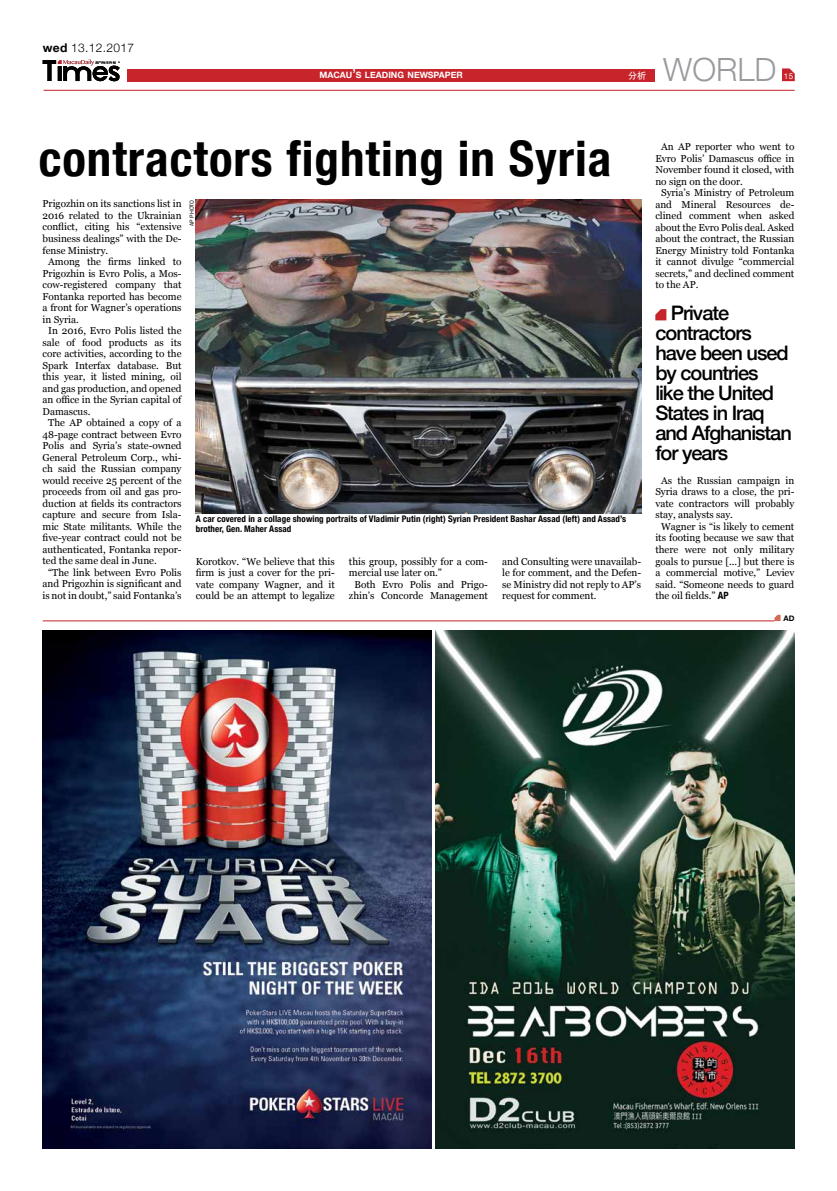
<style>
.page{position:relative;width:837px;height:1191px;background:#fff}
.page>*{position:absolute;margin:0;border:0;box-sizing:border-box;transform-origin:0 0}
.t1{font:700 condensed 49px "Helvetica Neue";letter-spacing:.02em;color:#000}
.t2{font:300 32px "Helvetica Neue";color:#999b9e}
.t3{font:500 20px/20px "Helvetica Neue";letter-spacing:-.05em;color:#000}
.t4{font:300 12px "Helvetica Neue";letter-spacing:.025em;color:#000}
.t5{font:10px/11.5px "Georgia";letter-spacing:-.005em;color:#000;text-align:justify}
.t6{font:700 condensed 9px/10px "Helvetica Neue";letter-spacing:.01em;color:#000}
.t7{font:9px "Adobe Heiti Std";color:#fff}
.t8{font:700 8.8px "Helvetica Neue";color:#fff}
.t9{font:8px "Helvetica Neue";color:#fff}
.t10{font:700 7.7px "Helvetica Neue";color:#000}
.t11{font:6px "Franklin Gothic";letter-spacing:.025em;color:#000}
.s1{font-weight:700}
.s2{font-size:12.5px}
.s3{font-family:"Helvetica Neue";font-weight:700;font-stretch:condensed}
</style>
<div class="page">
<div style="left:127px;top:69px;width:527px;height:12px;background:#c7242b"></div>
<svg style="left:782px;top:68px;width:12px;height:13px"></svg>
<hr style="left:44px;top:90px;width:750px;height:1px;background:#c7212a">
<svg style="left:43px;top:59px;width:77px;height:22px"></svg>
<hr style="left:43px;top:620px;width:731px;height:1px;background:#c7212a">
<svg style="left:774px;top:615px;width:6px;height:6px"></svg>
<svg style="left:655px;top:309px;width:11px;height:11px"></svg>
<img style="left:42px;top:631px;width:389px;height:517px">
<img style="left:435px;top:631px;width:359px;height:517px">
<img style="left:195px;top:200px;width:446px;height:313px">
<p class="t4" style="left:43px;top:38px;width:93px"><span class="s1">wed</span> 13.12.2017</p>
<p class="t8" style="left:319px;top:68px;width:145px">MACAU<span class="s2">’</span>S LEADING NEWSPAPER</p>
<p class="t7" style="left:628px;top:70px;width:19px">分析</p>
<h2 class="t2" style="left:663px;top:44px;width:115px">WORLD</h2>
<p class="t9" style="left:783px;top:70px;width:11px">15</p>
<h1 class="t1" style="left:39px;top:118px;width:574px">contractors fighting in Syria</h1>
<p class="t5" style="left:43px;top:198px;width:140px">Prigozhin on its sanctions list in</p>
<p class="t5" style="left:43px;top:209px;width:140px">2016 related to the Ukrainian</p>
<p class="t5" style="left:43px;top:221px;width:140px">conflict, citing his “extensive</p>
<p class="t5" style="left:43px;top:232px;width:140px">business dealings” with the De-</p>
<p class="t5" style="left:43px;top:244px;width:67px">fense Ministry.</p>
<p class="t5" style="left:48px;top:255px;width:135px">Among the firms linked to</p>
<p class="t5" style="left:43px;top:267px;width:140px">Prigozhin is Evro Polis, a Mos-</p>
<p class="t5" style="left:43px;top:278px;width:140px">cow-registered company that</p>
<p class="t5" style="left:43px;top:290px;width:140px">Fontanka reported has become</p>
<p class="t5" style="left:43px;top:301px;width:140px">a front for Wagner’s operations</p>
<p class="t5" style="left:43px;top:313px;width:38px">in Syria.</p>
<p class="t5" style="left:48px;top:324px;width:135px">In 2016, Evro Polis listed the</p>
<p class="t5" style="left:43px;top:336px;width:140px">sale of food products as its</p>
<p class="t5" style="left:43px;top:347px;width:140px">core activities, according to the</p>
<p class="t5" style="left:43px;top:359px;width:140px">Spark Interfax database. But</p>
<p class="t5" style="left:43px;top:370px;width:140px">this year, it listed mining, oil</p>
<p class="t5" style="left:43px;top:382px;width:140px">and gas production, and opened</p>
<p class="t5" style="left:43px;top:393px;width:140px">an office in the Syrian capital of</p>
<p class="t5" style="left:43px;top:405px;width:49px">Damascus.</p>
<p class="t5" style="left:48px;top:416px;width:135px">The AP obtained a copy of a</p>
<p class="t5" style="left:43px;top:428px;width:140px">48-page contract between Evro</p>
<p class="t5" style="left:43px;top:439px;width:140px">Polis and Syria’s state-owned</p>
<p class="t5" style="left:43px;top:451px;width:140px">General Petroleum Corp., whi-</p>
<p class="t5" style="left:43px;top:462px;width:140px">ch said the Russian company</p>
<p class="t5" style="left:43px;top:474px;width:140px">would receive 25 percent of the</p>
<p class="t5" style="left:43px;top:485px;width:140px">proceeds from oil and gas pro-</p>
<p class="t5" style="left:43px;top:497px;width:140px">duction at fields its contractors</p>
<p class="t5" style="left:43px;top:508px;width:140px">capture and secure from Isla-</p>
<p class="t5" style="left:43px;top:520px;width:140px">mic State militants. While the</p>
<p class="t5" style="left:43px;top:531px;width:140px">five-year contract could not be</p>
<p class="t5" style="left:43px;top:543px;width:140px">authenticated, Fontanka repor-</p>
<p class="t5" style="left:43px;top:554px;width:116px">ted the same deal in June.</p>
<p class="t5" style="left:48px;top:566px;width:135px">“The link between Evro Polis</p>
<p class="t5" style="left:43px;top:577px;width:140px">and Prigozhin is significant and</p>
<p class="t5" style="left:43px;top:589px;width:140px">is not in doubt,” said Fontanka’s</p>
<p class="t11" style="left:188px;top:226px;width:28px;rotate:-90deg">ap photo</p>
<p class="t6" style="left:196px;top:513px;width:431px">A car covered in a collage showing portraits of Vladimir Putin (right) Syrian President Bashar Assad (left) and Assad’s brother, Gen. Maher Assad</p>
<p class="t5" style="left:196px;top:555px;width:140px">Korotkov. “We believe that this firm is just a cover for the pri&shy;vate company Wagner, and it could be an attempt to legalize</p>
<p class="t5" style="left:349px;top:555px;width:140px">this group, possibly for a com-</p>
<p class="t5" style="left:502px;top:555px;width:140px">and Consulting were unavailab&shy;le for comment, and the Defen&shy;se Ministry did not reply to AP’s request for comment.</p>
<p class="t5" style="left:349px;top:566px;width:94px">mercial use later on.”</p>
<p class="t5" style="left:354px;top:578px;width:135px">Both Evro Polis and Prigo-</p>
<p class="t5" style="left:349px;top:589px;width:140px">zhin’s Concorde Management</p>
<p class="t5" style="left:660px;top:141px;width:135px">An AP reporter who went to</p>
<p class="t5" style="left:655px;top:152px;width:140px">Evro Polis’ Damascus office in</p>
<p class="t5" style="left:655px;top:164px;width:140px">November found it closed, with</p>
<p class="t5" style="left:655px;top:175px;width:89px">no sign on the door.</p>
<p class="t5" style="left:660px;top:187px;width:135px">Syria’s Ministry of Petroleum</p>
<p class="t5" style="left:655px;top:198px;width:140px">and Mineral Resources de-</p>
<p class="t5" style="left:655px;top:210px;width:140px">clined comment when asked</p>
<p class="t5" style="left:655px;top:221px;width:140px">about the Evro Polis deal. Asked</p>
<p class="t5" style="left:655px;top:233px;width:140px">about the contract, the Russian</p>
<p class="t5" style="left:655px;top:244px;width:140px">Energy Ministry told Fontanka</p>
<p class="t5" style="left:655px;top:256px;width:140px">it cannot divulge “commercial</p>
<p class="t5" style="left:655px;top:267px;width:140px">secrets,” and declined comment</p>
<p class="t5" style="left:655px;top:279px;width:44px">to the AP.</p>
<h3 class="t3" style="left:655px;top:302px;width:138px;text-indent:15px">Private contractors have been used by countries like the United<br>States in Iraq and Afghanistan for years</h3>
<p class="t5" style="left:660px;top:474px;width:135px">As the Russian campaign in</p>
<p class="t5" style="left:655px;top:486px;width:140px">Syria draws to a close, the pri-</p>
<p class="t5" style="left:655px;top:497px;width:140px">vate contractors will probably</p>
<p class="t5" style="left:655px;top:509px;width:79px">stay, analysts say.</p>
<p class="t5" style="left:660px;top:520px;width:135px">Wagner is “is likely to cement</p>
<p class="t5" style="left:655px;top:532px;width:140px">its footing because we saw that</p>
<p class="t5" style="left:655px;top:543px;width:140px">there were not only military</p>
<p class="t5" style="left:655px;top:555px;width:140px">goals to pursue [...] but there is</p>
<p class="t5" style="left:655px;top:566px;width:140px">a commercial motive,” Leviev</p>
<p class="t5" style="left:655px;top:578px;width:140px">said. “Someone needs to guard</p>
<p class="t5" style="left:655px;top:589px;width:75px">the oil fields.” <span class="s3">AP</span></p>
<p class="t10" style="left:783px;top:612px;width:12px">AD</p>
</div>
